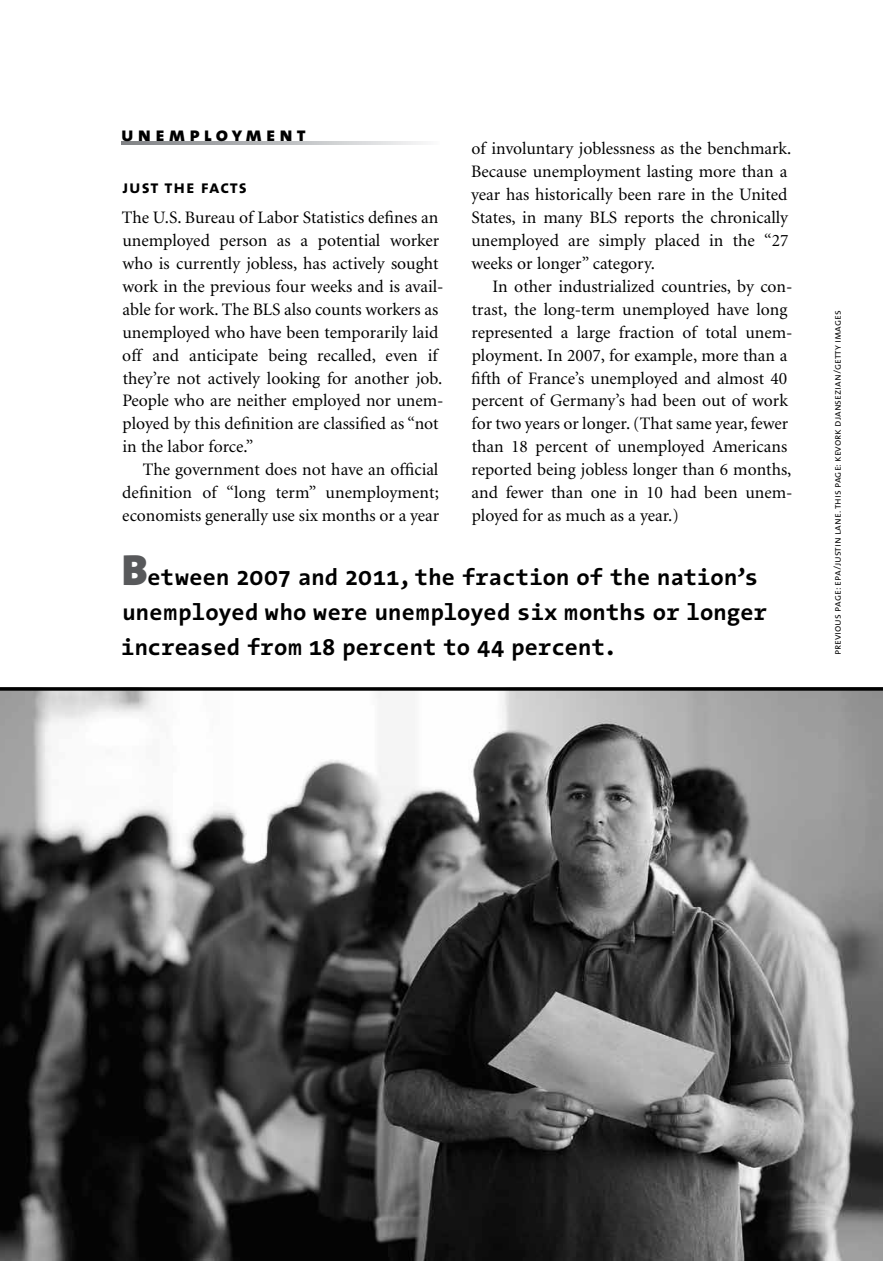
<style>
.page{position:relative;width:883px;height:1261px;background:#fff}
.page>*{position:absolute;margin:0;border:0;box-sizing:border-box;transform-origin:0 0}
.t1{font:700 23.1px/35px "The Sans Mono";letter-spacing:-.02em;color:#000}
.t2{font:20.12px "The Sans Extra Bold Caps";letter-spacing:.2em;color:#000}
.t3{font:18.38px "The Sans Bold Caps";letter-spacing:.05em;color:#000}
.t4{font:17.5px/22.9px "Minion";color:#000}
.t5{font:10.5px "The Sans Semi Light Caps";color:#000}
.s1{font-weight:900;font-size:43.75px;color:#58595b}
</style>
<div class="page">
<svg style="left:122px;top:141px;width:301px;height:3px"></svg>
<svg style="left:0;top:687px;width:882px;height:573px;background:#606060"></svg>
<p class="t2" style="left:121px;top:118px;width:186px">unemployment</p>
<p class="t4" style="left:471px;top:138px;width:321px">of involuntary joblessness as the benchmark.<br>Because unemployment lasting more than a year has historically been rare in the United States, in many BLS reports the chronically unemployed are simply placed in the “27 weeks or longer” category.</p>
<p class="t4" style="left:471px;top:275px;width:323px;text-indent:21px">In other industrialized countries, by con&shy;trast, the long-term unemployed have long represented a large fraction of total unem&shy;ployment. In 2007, for example, more than a fifth of France’s unemployed and almost 40 percent of Germany’s had been out of work for two years or longer. (That same year, fewer than 18 percent of unemployed Americans reported being jobless longer than 6 months, and fewer than one in 10 had been unem&shy;ployed for as much as a year.)</p>
<h1 class="t1" style="left:121px;top:560px;width:647px"><span class="s1">B</span>etween 2007 and 2011, the fraction of the nation’s unemployed who were unemployed six months or longer increased from 18 percent to 44 percent.</h1>
<p class="t3" style="left:122px;top:171px;width:126px">just the facts</p>
<p class="t4" style="left:122px;top:206px;width:323px">The U.S. Bureau of Labor Statistics defines an unemployed person as a potential worker who is currently jobless, has actively sought work in the previous four weeks and is avail&shy;able for work. The BLS also counts workers as unemployed who have been temporarily laid off and anticipate being recalled, even if they’re not actively looking for another job.<br>People who are neither employed nor unem&shy;ployed by this definition are classified as “not in the labor force.”</p>
<p class="t4" style="left:122px;top:459px;width:318px;text-align:justify;text-indent:20px">The government does not have an official definition of “long term” unemployment; economists generally use six months or a year</p>
<p class="t5" style="left:828px;top:655px;width:346px;rotate:-90deg">previous page: epa/justin lane. this page: kevork djansezian/getty images</p>
</div>
